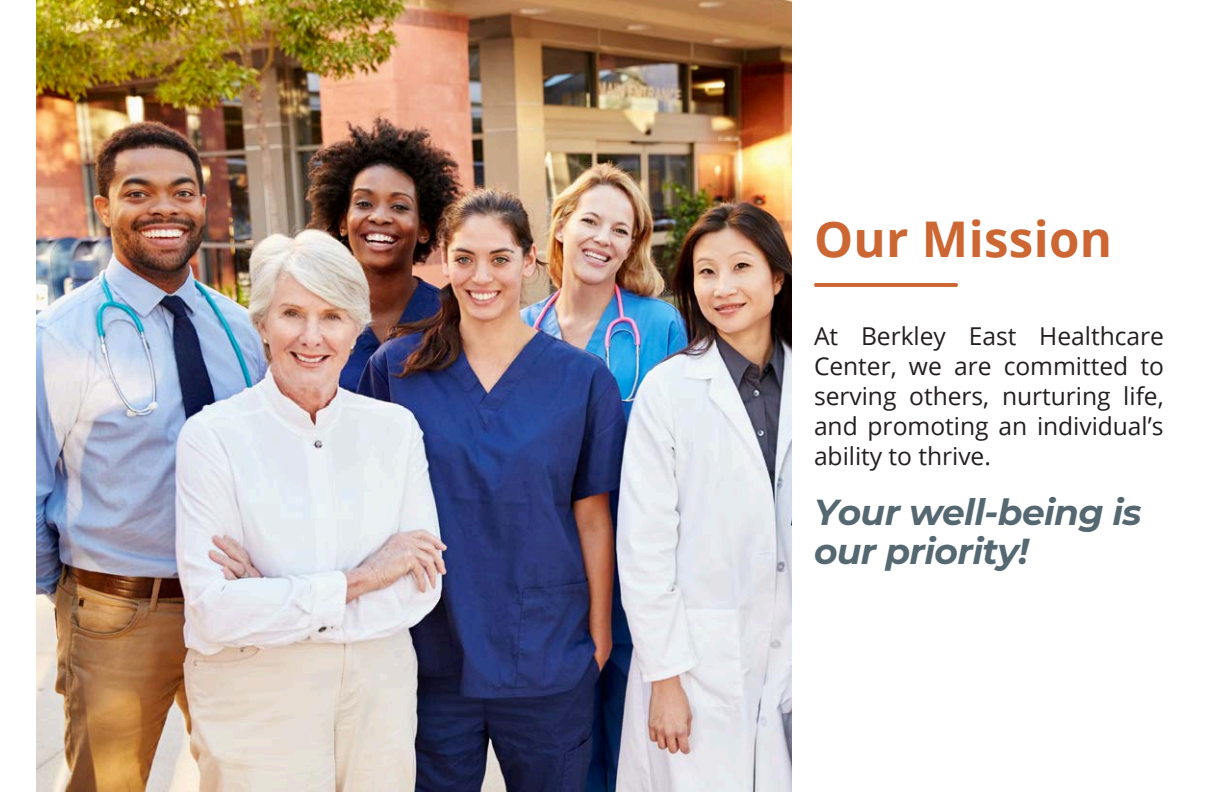
<style>
.page{position:relative;width:1224px;height:792px;background:#fff}
.page>*{position:absolute;margin:0;border:0;box-sizing:border-box;transform-origin:0 0}
.t1{font:700 49.2px "Open Sans";letter-spacing:.005em;color:#c63}
.t2{font:italic 700 36px/39px "Montserrat";letter-spacing:-.02em;color:#556872}
.t3{font:24.6px/30px "Open Sans";color:#231f20;text-align:justify}
</style>
<div class="page">
<svg style="left:814px;top:283px;width:144px;height:4px"></svg>
<img style="left:36px;top:0;width:756px;height:791px">
<h1 class="t1" style="left:814px;top:204px;width:300px">Our Mission</h1>
<p class="t3" style="left:814px;top:320px;width:351px">At Berkley East Healthcare Center, we are committed to serving others, nurturing life, and promoting an individual’s ability to thrive.</p>
<h2 class="t2" style="left:814px;top:493px;width:329px">Your well-being is our priority!</h2>
</div>
